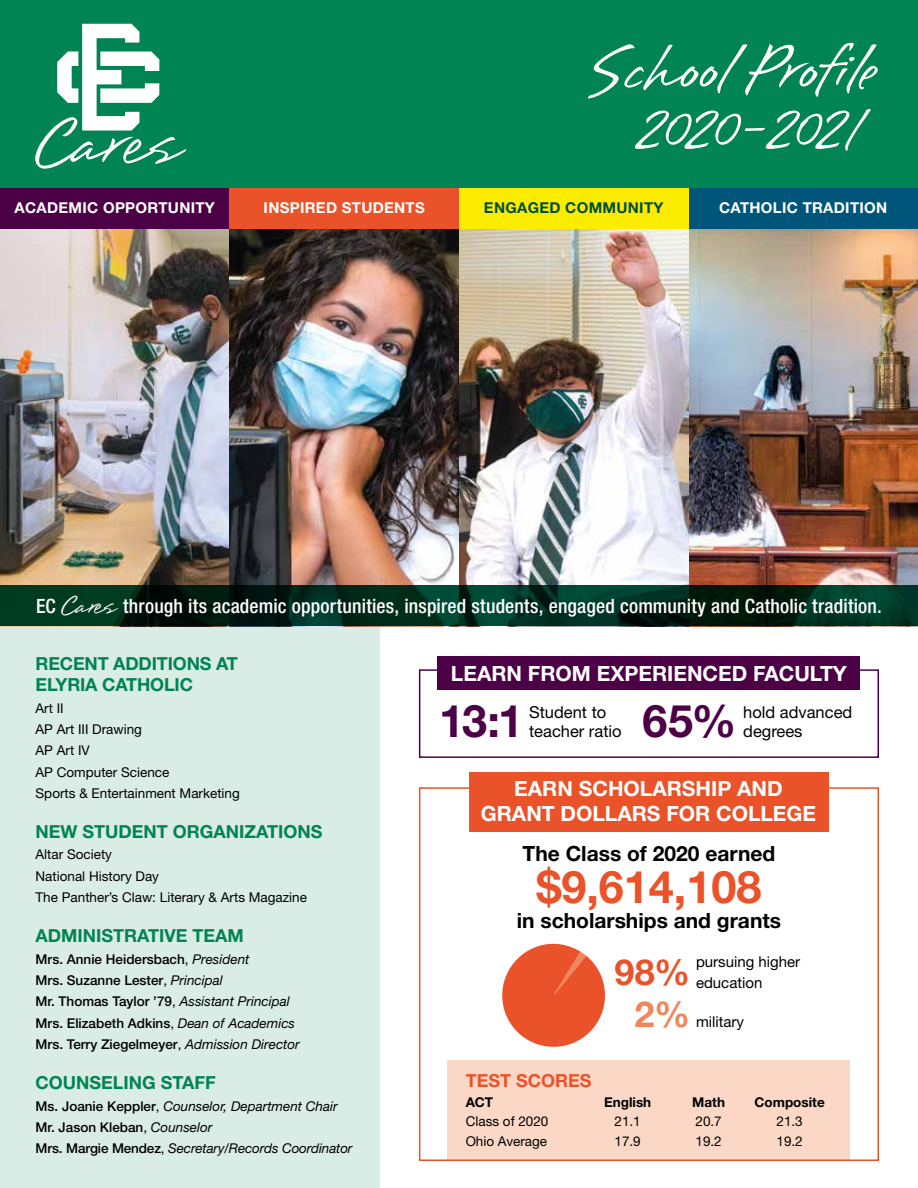
<style>
.page{position:relative;width:918px;height:1188px;background:#fff}
.page>*{position:absolute;margin:0;border:0;box-sizing:border-box;transform-origin:0 0}
.t1{font:82.5px "Brisa Alternates";color:#fff}
.t2{font:70.5px "Brisa Alternates";letter-spacing:-.035em;color:#fff}
.t3{font:700 45px "Helvetica Neue LT Std";color:#ea5329}
.t4{font:700 45px "Helvetica Neue LT Std";color:#4c0045}
.t5{font:700 36px "Helvetica Neue LT Std";color:#ea5329}
.t6{font:700 36px "Helvetica Neue LT Std";color:#f0865d}
.t7{font:700 21px/25.2px "Helvetica Neue LT Std";color:#fff;text-align:center}
.t8{font:700 21px "Helvetica Neue LT Std";color:#000}
.t9{font:500 condensed 19.65px "Helvetica Neue LT Std";letter-spacing:.01em;color:#fff}
.t10{font:700 18px/21.6px "Helvetica Neue LT Std";color:#008453}
.t11{font:700 18px "Helvetica Neue LT Std";color:#ea5329}
.t12{font:16.5px "Helvetica Neue LT Std";color:#000}
.t13{font:700 15px "Helvetica Neue LT Std";letter-spacing:.02em;color:#fff}
.t14{font:15px/21px "Helvetica Neue LT Std";color:#000}
.t15{font:700 15px "Helvetica Neue LT Std";letter-spacing:.02em;color:#004e38}
.t16{font:13.5px/21.3px "Helvetica Neue LT Std";color:#000}
.t17{font:500 13.5px/21.3px "Helvetica Neue LT Std";color:#000}
.t18{font:italic 13.5px/21.3px "Helvetica Neue LT Std";letter-spacing:-.005em;color:#000}
.t19{font:700 13.5px "Helvetica Neue LT Std";color:#000}
.s1{font-family:"Brisa";font-weight:400;font-stretch:normal;font-size:32.85px}
.s2{font-weight:400}
.s3{font-weight:400;font-style:italic}
.s4{font-weight:500;font-style:normal}
.s5{font-style:normal}
</style>
<div class="page">
<div style="left:0;top:601px;width:380px;height:587px;background:#d9ece5"></div>
<img style="left:0;top:229px;width:918px;height:357px">
<div style="left:0;top:0;width:918px;height:188px;background:#008453"></div>
<div style="left:0;top:188px;width:230px;height:41px;background:#4c0045"></div>
<svg style="left:0;top:586px;width:918px;height:40px;background:#002b1b"></svg>
<div style="left:230px;top:188px;width:229px;height:41px;background:#ea5329"></div>
<div style="left:688px;top:188px;width:230px;height:41px;background:#00567a"></div>
<div style="left:459px;top:188px;width:229px;height:41px;background:#fced00"></div>
<div style="left:448px;top:1060px;width:402px;height:101px;background:#fbd8c5"></div>
<div style="left:419px;top:669px;width:460px;height:89px;border:2px solid #4c0045"></div>
<div style="left:438px;top:656px;width:422px;height:34px;background:#4c0045"></div>
<div style="left:419px;top:787px;width:460px;height:374px;border:2px solid #ea5329"></div>
<div style="left:469px;top:772px;width:359px;height:59px;background:#ea5329"></div>
<svg style="left:502px;top:943px;width:103px;height:104px"></svg>
<svg style="left:35px;top:24px;width:151px;height:145px"></svg>
<h1 class="t1" style="left:586px;top:26px;width:290px">School Profile</h1>
<h2 class="t2" style="left:636px;top:94px;width:222px">2020-202l</h2>
<p class="t13" style="left:15px;top:198px;width:202px">ACADEMIC OPPORTUNITY</p>
<p class="t13" style="left:264px;top:198px;width:163px">INSPIRED STUDENTS</p>
<p class="t15" style="left:484px;top:198px;width:181px">ENGAGED COMMUNITY</p>
<p class="t13" style="left:719px;top:198px;width:170px">CATHOLIC TRADITION</p>
<h3 class="t9" style="left:36px;top:595px;width:847px">EC <span class="s1">Cares</span> through its academic opportunities, inspired students, engaged community and Catholic tradition.</h3>
<h3 class="t10" style="left:36px;top:652px;width:204px">RECENT ADDITIONS AT<br>ELYRIA CATHOLIC</h3>
<p class="t16" style="left:36px;top:697px;width:206px">Art II<br>AP Art III Drawing<br>AP Art IV<br>AP Computer Science<br>Sports &amp; Entertainment Marketing</p>
<h3 class="t10" style="left:36px;top:820px;width:288px">NEW STUDENT ORGANIZATIONS</h3>
<p class="t16" style="left:36px;top:844px;width:273px">Altar Society<br>National History Day<br>The Panther’s Claw: Literary &amp; Arts Magazine</p>
<h3 class="t10" style="left:36px;top:925px;width:210px">ADMINISTRATIVE TEAM</h3>
<p class="t17" style="left:36px;top:948px;width:266px">Mrs. Annie Heidersbach<span class="s2">,</span> <span class="s3">President<br></span>Mrs. Suzanne Lester<span class="s2">,</span> <span class="s3">Principal<br></span>Mr. Thomas Taylor ’79<span class="s2">,</span> <span class="s3">Assistant Principal </span>Mrs. Elizabeth Adkins<span class="s2">,</span> <span class="s3">Dean of Academics </span>Mrs. Terry Ziegelmeyer<span class="s2">,</span> <span class="s3">Admission Director</span></p>
<h3 class="t10" style="left:36px;top:1072px;width:182px">COUNSELING STAFF</h3>
<p class="t18" style="left:36px;top:1095px;width:318px"><span class="s4">Ms. Joanie Keppler</span><span class="s5">,</span> Counselor, Department Chair<br><span class="s4">Mr. Jason Kleban</span><span class="s5">,</span> Counselor<br><span class="s4">Mrs. Margie Mendez</span><span class="s5">,</span> Secretary/Records Coordinator</p>
<h3 class="t7" style="left:451px;top:660px;width:397px">LEARN FROM EXPERIENCED FACULTY</h3>
<h3 class="t4" style="left:439px;top:693px;width:86px">13:1</h3>
<p class="t12" style="left:529px;top:702px;width:79px">Student to</p>
<p class="t12" style="left:529px;top:721px;width:94px">teacher ratio</p>
<h3 class="t4" style="left:643px;top:693px;width:95px">65%</h3>
<p class="t12" style="left:743px;top:702px;width:111px">hold advanced</p>
<p class="t12" style="left:743px;top:721px;width:61px">degrees</p>
<h3 class="t7" style="left:481px;top:776px;width:337px">EARN SCHOLARSHIP AND<br>GRANT DOLLARS FOR COLLEGE</h3>
<h3 class="t8" style="left:523px;top:841px;width:254px">The Class of 2020 earned</h3>
<h3 class="t3" style="left:536px;top:859px;width:227px">$9,614,108</h3>
<h3 class="t8" style="left:517px;top:907px;width:266px">in scholarships and grants</h3>
<h3 class="t5" style="left:614px;top:950px;width:77px">98%</h3>
<p class="t14" style="left:696px;top:951px;width:106px">pursuing higher education</p>
<h3 class="t6" style="left:635px;top:992px;width:57px">2%</h3>
<p class="t14" style="left:696px;top:1011px;width:50px">military</p>
<h3 class="t11" style="left:466px;top:1070px;width:127px">TEST SCORES</h3>
<p class="t19" style="left:466px;top:1093px;width:29px">ACT</p>
<p class="t19" style="left:604px;top:1093px;width:49px">English</p>
<p class="t19" style="left:692px;top:1093px;width:34px">Math</p>
<p class="t19" style="left:755px;top:1093px;width:72px">Composite</p>
<p class="t16" style="left:466px;top:1110px;width:84px">Class of 2020</p>
<p class="t16" style="left:615px;top:1110px;width:28px">21.1</p>
<p class="t16" style="left:696px;top:1110px;width:28px">20.7</p>
<p class="t16" style="left:777px;top:1110px;width:28px">21.3</p>
<p class="t16" style="left:466px;top:1130px;width:83px">Ohio Average</p>
<p class="t16" style="left:615px;top:1130px;width:28px">17.9</p>
<p class="t16" style="left:696px;top:1130px;width:28px">19.2</p>
<p class="t16" style="left:777px;top:1130px;width:28px">19.2</p>
</div>
